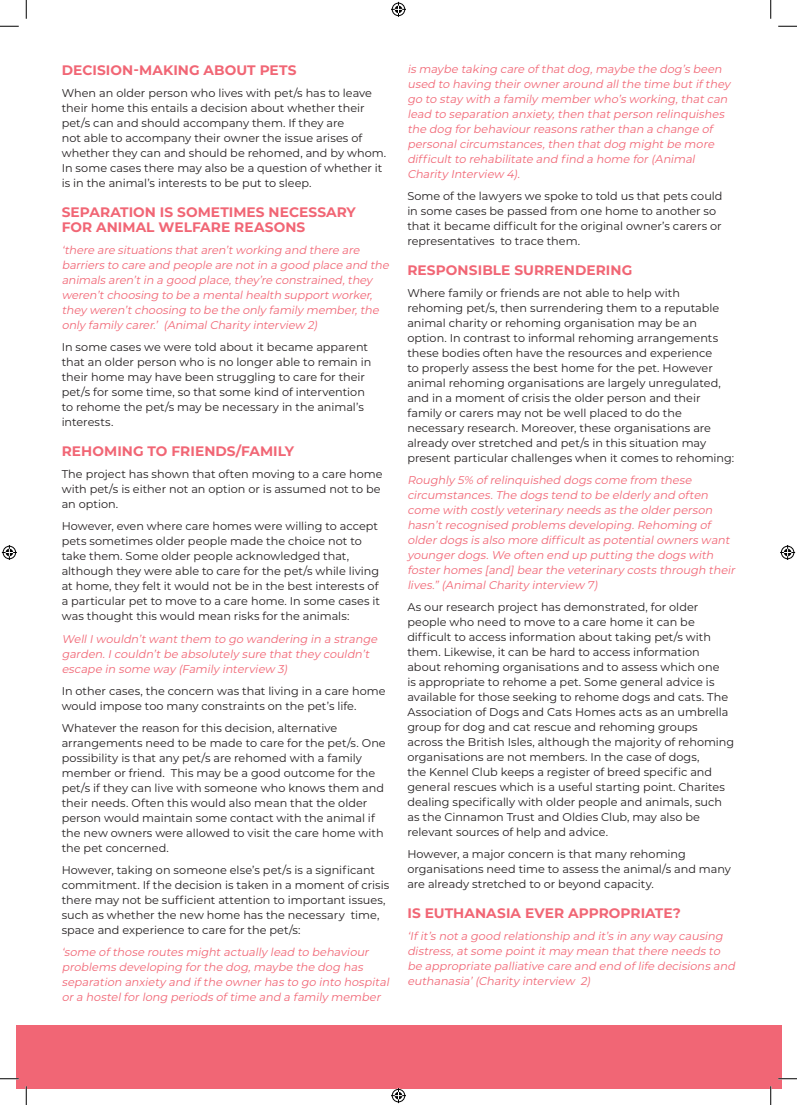
<style>
.page{position:relative;width:797px;height:1105px;background:#fff}
.page>*{position:absolute;margin:0;border:0;box-sizing:border-box;transform-origin:0 0}
.t1{font:700 13.75px/15px "Montserrat";letter-spacing:.005em;color:#f16675}
.t2{font:11.25px/15px "Montserrat";color:#231f20}
.t3{font:italic 11.25px/15px "Montserrat";letter-spacing:.01em;color:#f16675}
</style>
<div class="page">
<div style="left:16px;top:1025px;width:765px;height:64px;background:#f16675"></div>
<svg style="left:0;top:25px;width:19px;height:2px"></svg>
<svg style="left:778px;top:25px;width:19px;height:2px"></svg>
<svg style="left:0;top:1078px;width:19px;height:1px"></svg>
<svg style="left:778px;top:1078px;width:19px;height:1px"></svg>
<svg style="left:25px;top:0;width:2px;height:19px"></svg>
<svg style="left:25px;top:1086px;width:2px;height:19px"></svg>
<svg style="left:770px;top:0;width:1px;height:19px"></svg>
<svg style="left:770px;top:1086px;width:1px;height:19px"></svg>
<svg style="left:391px;top:2px;width:15px;height:15px"></svg>
<svg style="left:391px;top:1088px;width:15px;height:15px"></svg>
<svg style="left:2px;top:545px;width:15px;height:15px"></svg>
<svg style="left:780px;top:545px;width:15px;height:15px"></svg>
<p class="t1" style="left:62px;top:62px;width:236px">DECISION-MAKING ABOUT PETS</p>
<p class="t2" style="left:62px;top:85px;width:326px">When an older person who lives with pet/s has to leave their home this entails a decision about whether their pet/s can and should accompany them. If they are<br>not able to accompany their owner the issue arises of whether they can and should be rehomed, and by whom.<br>In some cases there may also be a question of whether it is in the animal’s interests to be put to sleep.</p>
<p class="t1" style="left:62px;top:204px;width:296px">SEPARATION IS SOMETIMES NECESSARY<br>FOR ANIMAL WELFARE REASONS</p>
<p class="t3" style="left:62px;top:242px;width:331px">‘there are situations thataren’tworking and there are barriers to care and people are notin a good place and the animals aren’tin a good place,they ’re constrained,they weren’tchoosing to be a mentalhealth supportworker, they weren’tchoosing to be the only family member,the only family carer.’ (AnimalCharity interview 2)</p>
<p class="t2" style="left:62px;top:339px;width:311px">In some cases we were told about it became apparent that an older person who is no longer able to remain in their home may have been struggling to care for their pet/s for some time, so that some kind of intervention to rehome the pet/s may be necessary in the animal’s interests.</p>
<p class="t1" style="left:62px;top:443px;width:234px">REHOMING TO FRIENDS/FAMILY</p>
<p class="t2" style="left:62px;top:466px;width:322px">The project has shown that often moving to a care home with pet/s is either not an option or is assumed not to be an option.</p>
<p class="t2" style="left:62px;top:519px;width:320px">However, even where care homes were willing to accept pets sometimes older people made the choice not to take them. Some older people acknowledged that, although they were able to care for the pet/s while living at home, they felt it would not be in the best interests of a particular pet to move to a care home. In some cases it was thought this would mean risks for the animals:</p>
<p class="t3" style="left:62px;top:631px;width:320px">WellIwouldn’twantthem to go wandering in a strange garden.Icouldn’tbe absolutely sure thatthey couldn’t escape in some way (Family interview 3)</p>
<p class="t2" style="left:62px;top:683px;width:325px">In other cases, the concern was that living in a care home would impose too many constraints on the pet’s life.</p>
<p class="t2" style="left:62px;top:720px;width:325px">Whatever the reason for this decision, alternative arrangements need to be made to care for the pet/s. One possibility is that any pet/s are rehomed with a family member or friend. This may be a good outcome for the pet/s if they can live with someone who knows them and their needs. Often this would also mean that the older person would maintain some contact with the animal if the new owners were allowed to visit the care home with the pet concerned.</p>
<p class="t2" style="left:62px;top:862px;width:329px">However, taking on someone else’s pet/s is a significant commitment. If the decision is taken in a moment of crisis there may not be sufficient attention to important issues, such as whether the new home has the necessary time, space and experience to care for the pet/s:</p>
<p class="t3" style="left:62px;top:944px;width:331px">‘some ofthose routes mightactually lead to behaviour problems developing forthe dog,maybe the dog has separation anxiety and ifthe ownerhas to go into hospital ora hostelforlong periods oftime and a family member</p>
<p class="t3" style="left:407px;top:61px;width:324px">is maybe taking care ofthatdog,maybe the dog’s been used to having theirowneraround allthe time butifthey go to stay with a family memberwho’s working,thatcan lead to separation anxiety,then thatperson relinquishes the dog forbehaviourreasons ratherthan a change of personalcircumstances,then thatdog mightbe more difficultto rehabilitate and find a home for(Animal Charity Interview 4).</p>
<p class="t2" style="left:407px;top:188px;width:317px">Some of the lawyers we spoke to told us that pets could in some cases be passed from one home to another so that it became difficult for the original owner’s carers or representatives to trace them.</p>
<p class="t1" style="left:407px;top:262px;width:226px">RESPONSIBLE SURRENDERING</p>
<p class="t2" style="left:407px;top:285px;width:328px">Where family or friends are not able to help with rehoming pet/s, then surrendering them to a reputable animal charity or rehoming organisation may be an option. In contrast to informal rehoming arrangements these bodies often have the resources and experience<br>to properly assess the best home for the pet. However animal rehoming organisations are largely unregulated, and in a moment of crisis the older person and their family or carers may not be well placed to do the necessary research. Moreover, these organisations are already over stretched and pet/s in this situation may present particular challenges when it comes to rehoming:</p>
<p class="t3" style="left:407px;top:472px;width:332px">Roughly 5% ofrelinquished dogs come from these circumstances.The dogs tend to be elderly and often come with costly veterinary needs as the olderperson hasn’trecognised problems developing.Rehoming of olderdogs is also more difficultas potentialowners want youngerdogs.We often end up putting the dogs with fosterhomes [and]bearthe veterinary costs through their lives.”(AnimalCharity interview 7)</p>
<p class="t2" style="left:407px;top:599px;width:328px">As our research project has demonstrated, for older people who need to move to a care home it can be difficult to access information about taking pet/s with them. Likewise, it can be hard to access information about rehoming organisations and to assess which one<br>is appropriate to rehome a pet. Some general advice is available for those seeking to rehome dogs and cats. The Association of Dogs and Cats Homes acts as an umbrella group for dog and cat rescue and rehoming groups across the British Isles, although the majority of rehoming organisations are not members. In the case of dogs,<br>the Kennel Club keeps a register of breed specific and general rescues which is a useful starting point. Charites dealing specifically with older people and animals, such as the Cinnamon Trust and Oldies Club, may also be relevant sources of help and advice.</p>
<p class="t2" style="left:407px;top:846px;width:325px">However, a major concern is that many rehoming organisations need time to assess the animal/s and many are already stretched to or beyond capacity.</p>
<p class="t1" style="left:407px;top:905px;width:275px">IS EUTHANASIA EVER APPROPRIATE?</p>
<p class="t3" style="left:407px;top:928px;width:332px">‘Ifit’s nota good relationship and it’s in any way causing distress,atsome pointitmay mean thatthere needs to be appropriate palliative care and end oflife decisions and euthanasia’(Charity interview 2)</p>
</div>
